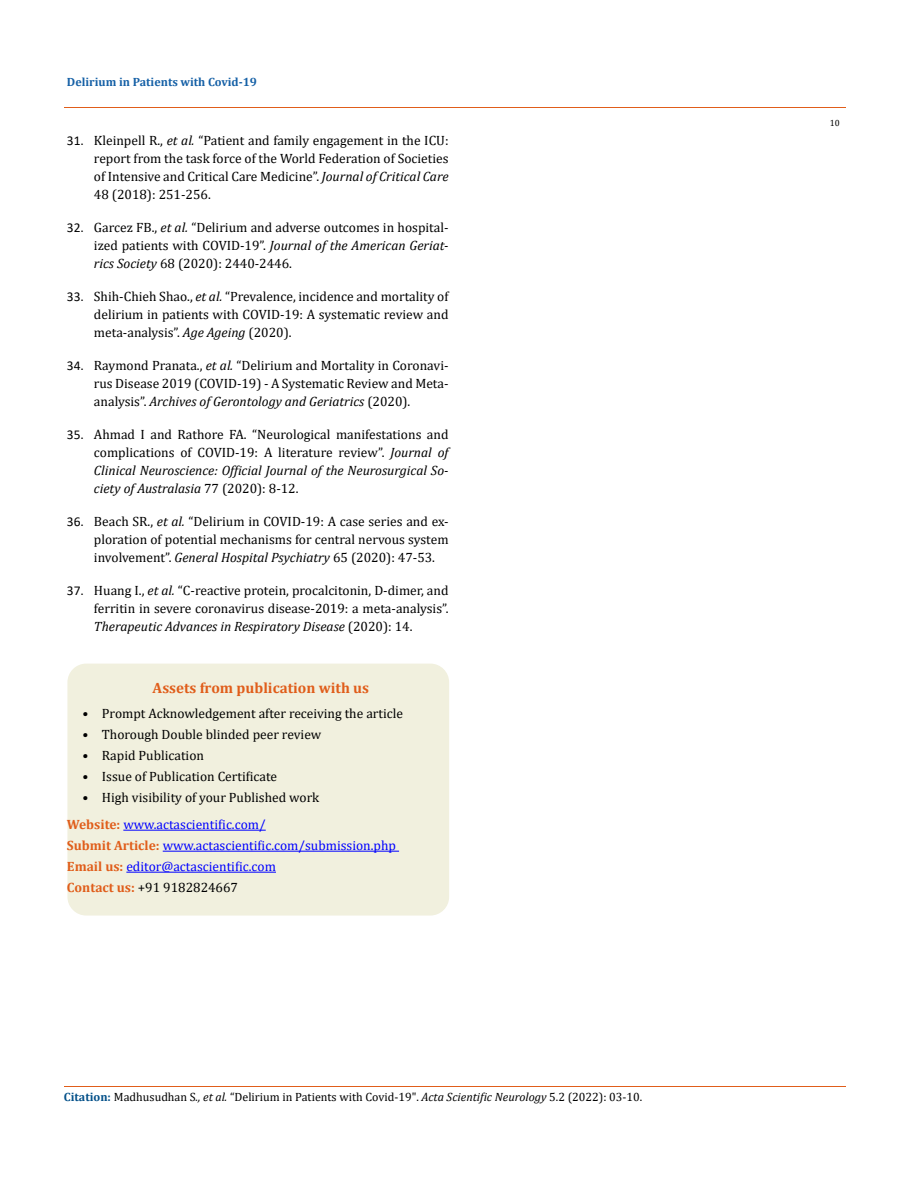
<style>
.page{position:relative;width:917px;height:1188px;background:#fff}
.page>*{position:absolute;margin:0;border:0;box-sizing:border-box;transform-origin:0 0}
.t1{font:700 15px "Cambria";color:#e05d1a}
.t2{font:13.5px/18px "Cambria";color:#000;text-align:justify}
.t3{font:13.5px/21px "Cambria";color:#00f}
.t4{font:12px "Cambria";color:#000}
.t5{font:700 12px "Cambria";color:#1560a6}
.t6{font:9px "Cambria";color:#000}
.s1{font-family:"Calibri"}
.s2{font-style:italic}
.s3{font-weight:700;color:#e05d1a}
.s4{color:#000}
.s5{font-weight:700;color:#035089}
</style>
<div class="page">
<div style="left:68px;top:664px;width:380px;height:251px;background:#f1f0de;border-radius:18px"></div>
<div style="left:67px;top:664px;width:382px;height:252px;border:2px solid #f1f0de;border-radius:18px"></div>
<hr style="left:123px;top:830px;width:143px;height:1px;background:#00f">
<hr style="left:163px;top:851px;width:236px;height:1px;background:#00f">
<hr style="left:126px;top:872px;width:150px;height:1px;background:#00f">
<hr style="left:64px;top:108px;width:781px;height:1px;background:#e05d1a">
<hr style="left:64px;top:1086px;width:781px;height:1px;background:#e05d1a">
<p class="t5" style="left:67px;top:73px;width:192px">Delirium in Patients with Covid-19</p>
<p class="t2" style="left:94px;top:132px;width:356px;text-indent:-27px"><span class="s1">31.</span> Kleinpell R., <span class="s2">et al.</span> “Patient and family engagement in the ICU: report from the task force of the World Federation of Societies of Intensive and Critical Care Medicine”. <span class="s2">Journal of Critical Care </span>48 (2018): 251-256.</p>
<p class="t2" style="left:94px;top:219px;width:356px;text-indent:-27px"><span class="s1">32.</span> Garcez FB., <span class="s2">et al.</span> “Delirium and adverse outcomes in hospital&shy;ized patients with COVID-19”. <span class="s2">Journal of the American Geriat&shy;rics Society</span> 68 (2020): 2440-2446.</p>
<p class="t2" style="left:94px;top:288px;width:356px;text-indent:-27px"><span class="s1">33.</span> Shih-Chieh Shao., <span class="s2">et al.</span> “Prevalence, incidence and mortality of delirium in patients with COVID-19: A systematic review and meta-analysis”. <span class="s2">Age Ageing</span> (2020).</p>
<p class="t2" style="left:94px;top:357px;width:356px;text-indent:-27px"><span class="s1">34.</span> Raymond Pranata., <span class="s2">et al.</span> “Delirium and Mortality in Coronavi&shy;rus Disease 2019 (COVID-19) - A Systematic Review and Meta&shy;analysis”. <span class="s2">Archives of Gerontology and Geriatrics</span> (2020).</p>
<p class="t2" style="left:94px;top:426px;width:356px;text-indent:-27px"><span class="s1">35.</span> Ahmad I and Rathore FA. “Neurological manifestations and complications of COVID-19: A literature review”. <span class="s2">Journal of Clinical Neuroscience: Official Journal of the Neurosurgical So&shy;ciety of Australasia</span> 77 (2020): 8-12.</p>
<p class="t2" style="left:94px;top:513px;width:356px;text-indent:-27px"><span class="s1">36.</span> Beach SR., <span class="s2">et al.</span> “Delirium in COVID-19: A case series and ex&shy;ploration of potential mechanisms for central nervous system involvement”. <span class="s2">General Hospital Psychiatry</span> 65 (2020): 47-53.</p>
<p class="t2" style="left:94px;top:582px;width:356px;text-indent:-27px"><span class="s1">37.</span> Huang I., <span class="s2">et al.</span> “C-reactive protein, procalcitonin, D-dimer, and ferritin in severe coronavirus disease-2019: a meta-analysis”.<br><span class="s2">Therapeutic Advances in Respiratory Disease</span> (2020): 14.</p>
<p class="t1" style="left:152px;top:677px;width:218px">Assets from publication with us</p>
<p class="t2" style="left:82px;top:705px;width:322px">• Prompt Acknowledgement after receiving the article</p>
<p class="t2" style="left:82px;top:726px;width:240px">• Thorough Double blinded peer review</p>
<p class="t2" style="left:82px;top:747px;width:123px">• Rapid Publication</p>
<p class="t2" style="left:82px;top:768px;width:196px">• Issue of Publication Certificate</p>
<p class="t2" style="left:82px;top:789px;width:238px">• High visibility of your Published work</p>
<p class="t3" style="left:67px;top:814px;width:330px"><span class="s3">Website:</span> www.actascientific.com/<br><span class="s3">Submit Article:</span> www.actascientific.com/submission.php <span class="s3">Email us:</span> editor@actascientific.com<br><span class="s3">Contact us:</span> <span class="s4">+91 9182824667</span></p>
<p class="t4" style="left:64px;top:1090px;width:580px"><span class="s5">Citation:</span> Madhusudhan S<span class="s2">., et al.</span> “Delirium in Patients with Covid-19". <span class="s2">Acta Scientific Neurology</span> 5.2 (2022): 03-10.</p>
<p class="t6" style="left:829px;top:118px;width:11px">10</p>
</div>
